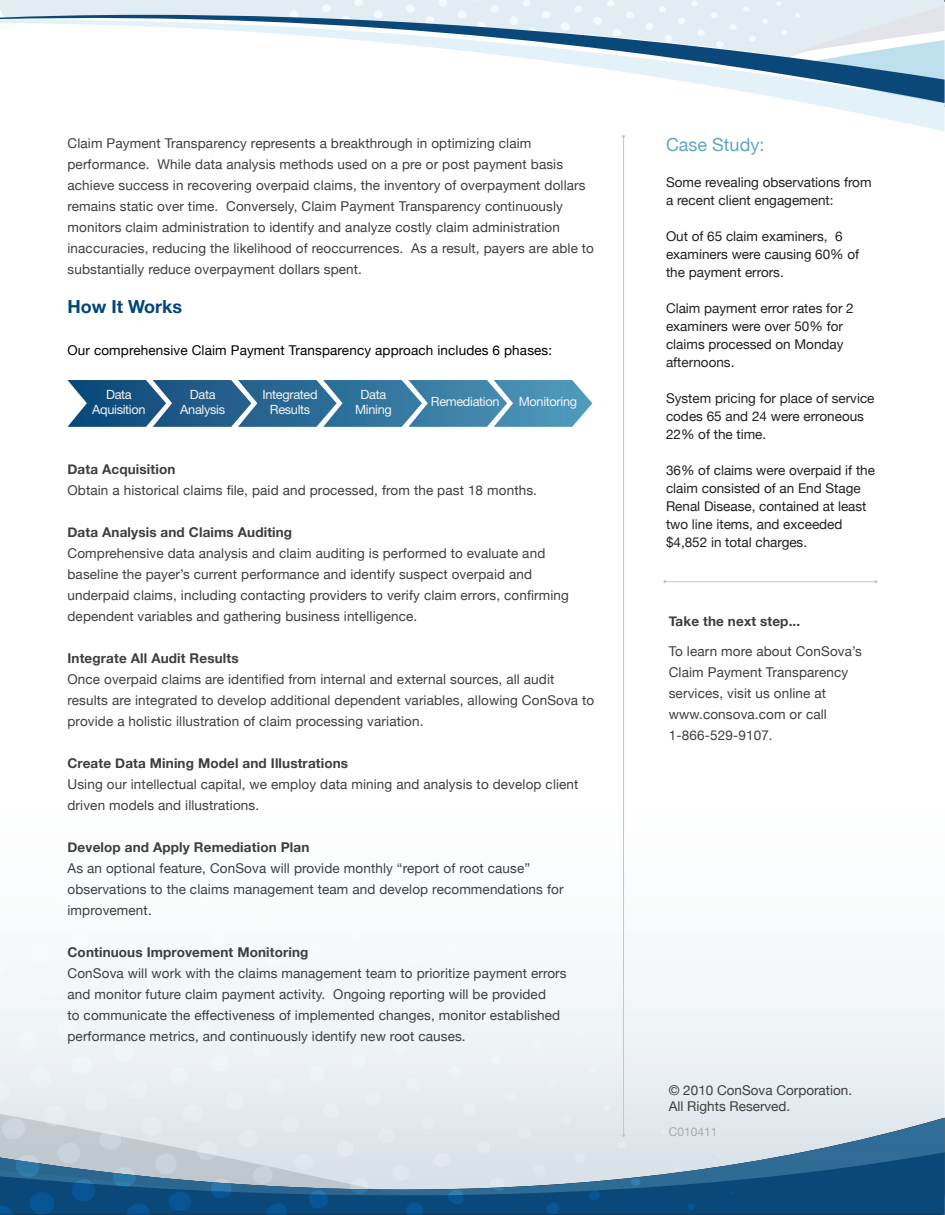
<style>
.page{position:relative;width:945px;height:1215px;background:#fff}
.page>*{position:absolute;margin:0;border:0;box-sizing:border-box;transform-origin:0 0}
.t1{font:700 18px "Helvetica Neue";color:#00467a}
.t2{font:18px "Helvetica Neue";color:#60a5c5}
.t3{font:13.5px/21px "Helvetica Neue";letter-spacing:.01em;color:#3e3e3f}
.t4{font:13.5px/18px "Helvetica Neue";color:#231f20}
.t5{font:700 13.5px "Helvetica Neue";letter-spacing:.01em;color:#3e3e3f}
.t6{font:13.5px "Helvetica Neue";letter-spacing:.01em;color:#000}
.t7{font:12.75px/15px "Helvetica Neue";letter-spacing:-.025em;color:#f2f3f4;text-align:center}
.t8{font:12px "Helvetica Neue";color:#a8a9ad}
</style>
<div class="page">
<hr style="left:0;top:1114px;width:410px;height:4px;background:#e2e9ef">
<img style="left:0;top:1118px;width:945px;height:97px">
<img style="left:0;top:1158px;width:410px;height:40px">
<div style="left:0;top:0;width:945px;height:11px;background:#e2ecf3"></div>
<img style="left:792px;top:6px;width:153px;height:5px">
<img style="left:0;top:11px;width:945px;height:9px">
<img style="left:0;top:20px;width:945px;height:111px">
<hr style="left:623px;top:136px;width:1px;height:1000px;background:#c8c5c1">
<hr style="left:665px;top:581px;width:211px;height:1px;background:#c8c5c1">
<svg style="left:68px;top:380px;width:525px;height:47px;background:#437da3"></svg>
<p class="t3" style="left:68px;top:133px;width:528px">Claim Payment Transparency represents a breakthrough in optimizing claim performance. While data analysis methods used on a pre or post payment basis achieve success in recovering overpaid claims, the inventory of overpayment dollars remains static over time. Conversely, Claim Payment Transparency continuously monitors claim administration to identify and analyze costly claim administration inaccuracies, reducing the likelihood of reoccurrences. As a result, payers are able to substantially reduce overpayment dollars spent.</p>
<p class="t1" style="left:68px;top:295px;width:116px">How It Works</p>
<p class="t6" style="left:68px;top:343px;width:486px">Our comprehensive Claim Payment Transparency approach includes 6 phases:</p>
<p class="t7" style="left:92px;top:387px;width:55px">Data<br>Aquisition</p>
<p class="t7" style="left:180px;top:387px;width:46px">Data<br>Analysis</p>
<p class="t7" style="left:263px;top:387px;width:57px">Integrated<br>Results</p>
<p class="t7" style="left:355px;top:387px;width:38px">Data<br>Mining</p>
<p class="t7" style="left:431px;top:394px;width:70px">Remediation</p>
<p class="t7" style="left:519px;top:394px;width:60px">Monitoring</p>
<p class="t5" style="left:68px;top:461px;width:109px">Data Acquisition</p>
<p class="t3" style="left:68px;top:480px;width:471px">Obtain a historical claims file, paid and processed, from the past 18 months.</p>
<p class="t5" style="left:68px;top:524px;width:226px">Data Analysis and Claims Auditing</p>
<p class="t3" style="left:68px;top:543px;width:503px">Comprehensive data analysis and claim auditing is performed to evaluate and baseline the payer’s current performance and identify suspect overpaid and underpaid claims, including contacting providers to verify claim errors, confirming dependent variables and gathering business intelligence.</p>
<p class="t5" style="left:68px;top:650px;width:173px">Integrate All Audit Results</p>
<p class="t3" style="left:68px;top:669px;width:528px">Once overpaid claims are identified from internal and external sources, all audit results are integrated to develop additional dependent variables, allowing ConSova to provide a holistic illustration of claim processing variation.</p>
<p class="t5" style="left:68px;top:755px;width:282px">Create Data Mining Model and Illustrations</p>
<p class="t3" style="left:68px;top:774px;width:513px">Using our intellectual capital, we employ data mining and analysis to develop client driven models and illustrations.</p>
<p class="t5" style="left:68px;top:839px;width:243px">Develop and Apply Remediation Plan</p>
<p class="t3" style="left:68px;top:858px;width:498px">As an optional feature, ConSova will provide monthly “report of root cause” observations to the claims management team and develop recommendations for improvement.</p>
<p class="t5" style="left:68px;top:944px;width:243px">Continuous Improvement Monitoring</p>
<p class="t3" style="left:68px;top:963px;width:501px">ConSova will work with the claims management team to prioritize payment errors and monitor future claim payment activity. Ongoing reporting will be provided<br>to communicate the effectiveness of implemented changes, monitor established performance metrics, and continuously identify new root causes.</p>
<p class="t2" style="left:666px;top:134px;width:100px">Case Study:</p>
<p class="t4" style="left:666px;top:173px;width:207px">Some revealing observations from a recent client engagement:</p>
<p class="t4" style="left:666px;top:227px;width:195px">Out of 65 claim examiners, 6 examiners were causing 60% of the payment errors.</p>
<p class="t4" style="left:666px;top:299px;width:189px">Claim payment error rates for 2 examiners were over 50% for claims processed on Monday afternoons.</p>
<p class="t4" style="left:666px;top:389px;width:210px">System pricing for place of service codes 65 and 24 were erroneous<br>22% of the time.</p>
<p class="t4" style="left:666px;top:461px;width:211px">36% of claims were overpaid if the claim consisted of an End Stage<br>Renal Disease, contained at least two line items, and exceeded $4,852 in total charges.</p>
<p class="t5" style="left:669px;top:613px;width:133px">Take the next step...</p>
<p class="t3" style="left:669px;top:640px;width:195px">To learn more about ConSova’s<br>Claim Payment Transparency services, visit us online at www.consova.com or call<br>1-866-529-9107.</p>
<p class="t3" style="left:669px;top:1082px;width:185px;line-height:16.2px">© 2010 ConSova Corporation.<br>All Rights Reserved.</p>
<p class="t8" style="left:669px;top:1125px;width:50px">C010411</p>
</div>
